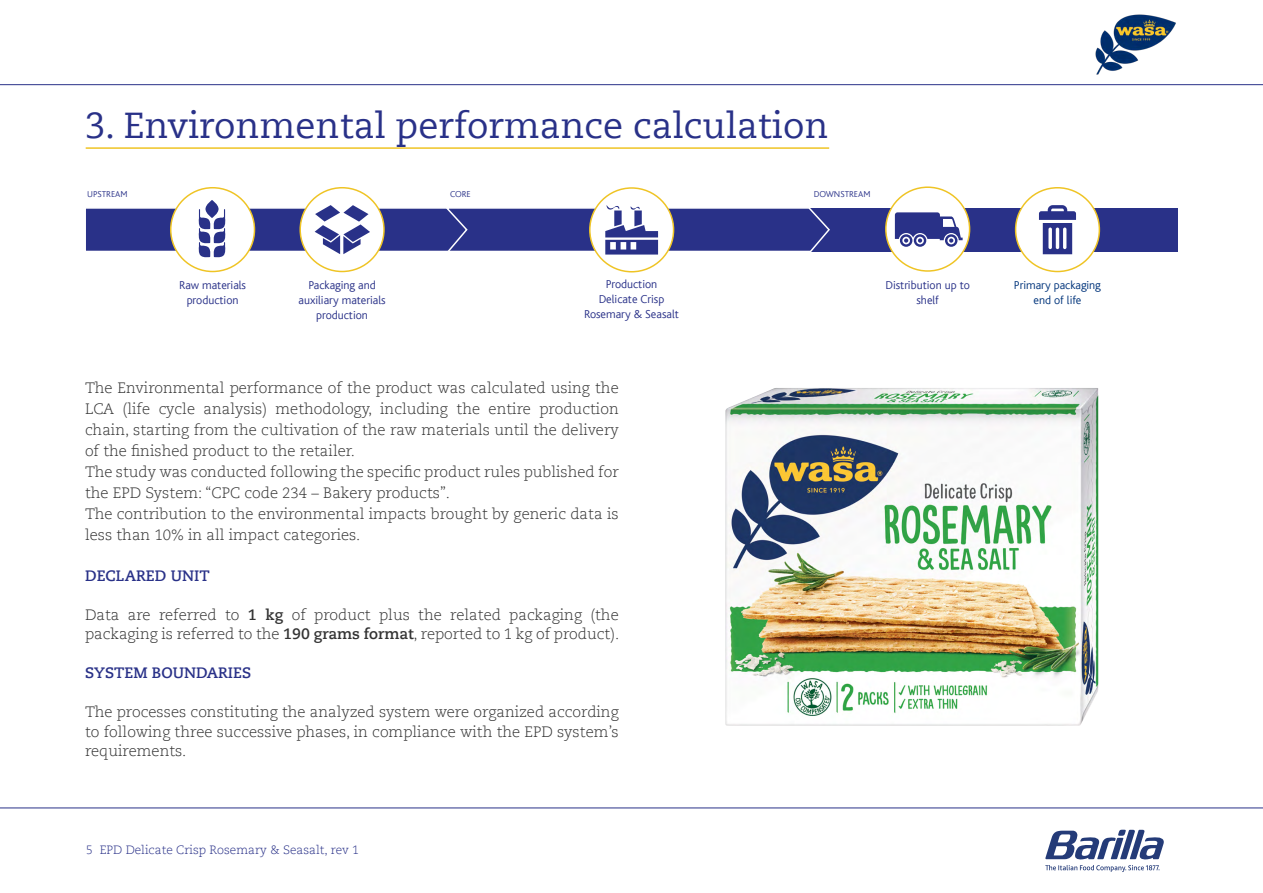
<style>
.page{position:relative;width:1263px;height:893px;background:#fff}
.page>*{position:absolute;margin:0;border:0;box-sizing:border-box;transform-origin:0 0}
.t1{font:36px "Caecilia LT Std";color:#293188}
.t2{font:300 15px/21px "Caecilia LT Std";color:#333}
.t3{font:700 15px "Caecilia LT Std";color:#293188}
.t4{font:300 12px/15px "Bliss";color:#293188;text-align:center}
.t5{font:300 12px "Caecilia LT Std";color:#293188}
.t6{font:300 12px/15px "Bliss";color:#00347b;text-align:center}
.t7{font:300 9px "Bliss";color:#293188}
.s1{font-weight:700}
</style>
<div class="page">
<hr style="left:0;top:807px;width:1263px;height:1px;background:#293188">
<hr style="left:0;top:84px;width:1263px;height:1px;background:#293188">
<img style="left:1095px;top:14px;width:81px;height:61px">
<svg style="left:1045px;top:830px;width:119px;height:42px"></svg>
<div style="left:806px;top:208px;width:371px;height:43px;background:#293188"></div>
<svg style="left:205px;top:200px;width:14px;height:18px"></svg>
<div style="left:1015px;top:188px;width:84px;height:83px;background:#fff;border-radius:50%"></div>
<div style="left:1015px;top:187px;width:85px;height:85px;border:2px solid #efc425;border-radius:50%"></div>
<div style="left:886px;top:187px;width:83px;height:84px;background:#fff;border-radius:50%"></div>
<div style="left:885px;top:186px;width:85px;height:86px;border:2px solid #efc425;border-radius:50%"></div>
<svg style="left:1039px;top:205px;width:37px;height:49px"></svg>
<hr style="left:86px;top:147px;width:743px;height:2px;background:#efc425">
<svg style="left:895px;top:212px;width:68px;height:35px"></svg>
<svg style="left:86px;top:205px;width:745px;height:53px"></svg>
<img style="left:725px;top:388px;width:373px;height:338px">
<h1 class="t1" style="left:85px;top:105px;width:745px">3. Environmental performance calculation</h1>
<p class="t7" style="left:87px;top:189px;width:42px">UPSTREAM</p>
<p class="t7" style="left:450px;top:189px;width:22px">CORE</p>
<p class="t7" style="left:814px;top:189px;width:58px">DOWNSTREAM</p>
<p class="t4" style="left:584px;top:276px;width:96px">Production<br>Delicate Crisp<br>Rosemary &amp; Seasalt</p>
<p class="t4" style="left:179px;top:277px;width:68px">Raw materials production</p>
<p class="t4" style="left:299px;top:277px;width:89px">Packaging and auxiliary materials production</p>
<p class="t4" style="left:885px;top:277px;width:86px">Distribution up to shelf</p>
<p class="t6" style="left:1014px;top:277px;width:88px">Primary packaging end of life</p>
<p class="t2" style="left:85px;top:378px;width:535px">The Environmental performance of the product was calculated using the LCA (life cycle analysis) methodology, including the entire production chain, starting from the cultivation of the raw materials until the delivery of the finished product to the retailer.<br>The study was conducted following the specific product rules published for the EPD System: “CPC code 234 – Bakery products”.<br>The contribution to the environmental impacts brought by generic data is less than 10% in all impact categories.</p>
<p class="t3" style="left:85px;top:567px;width:126px">DECLARED UNIT</p>
<p class="t2" style="left:85px;top:605px;width:536px;line-height:19.5px">Data are referred to <span class="s1">1 kg</span> of product plus the related packaging (the packaging is referred to the <span class="s1">190 grams format</span>, reported to 1 kg of product).</p>
<p class="t3" style="left:85px;top:664px;width:168px">SYSTEM BOUNDARIES</p>
<p class="t2" style="left:85px;top:703px;width:535px;line-height:19.5px;text-align:justify">The processes constituting the analyzed system were organized according to following three successive phases, in compliance with the EPD system’s requirements.</p>
<p class="t5" style="left:86px;top:843px;width:274px">5 EPD Delicate Crisp Rosemary &amp; Seasalt, rev 1</p>
</div>
